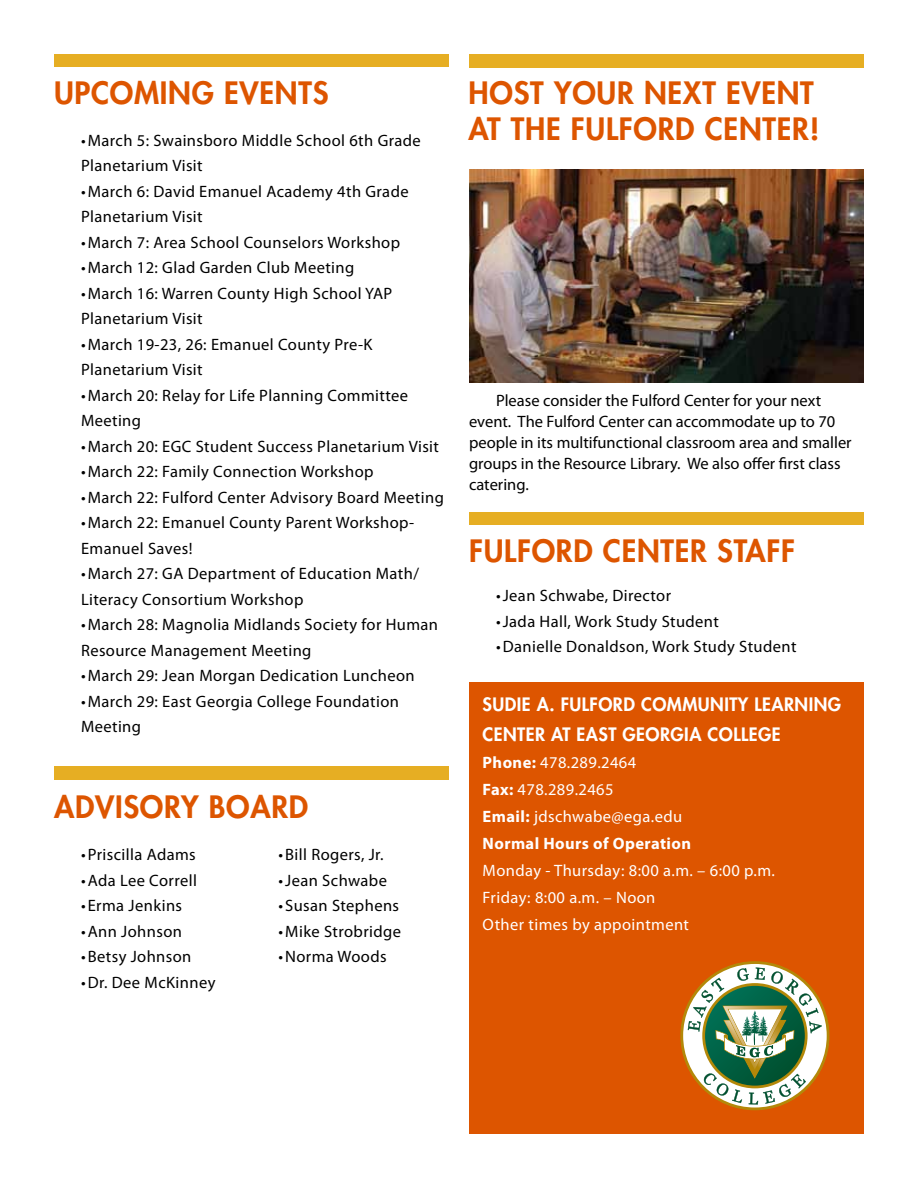
<style>
.page{position:relative;width:918px;height:1188px;background:#fff}
.page>*{position:absolute;margin:0;border:0;box-sizing:border-box;transform-origin:0 0}
.t1{font:800 30px/36px "Futura Std";letter-spacing:.025em;color:#d50}
.t2{font:800 18px "Futura Std";letter-spacing:.025em;color:#fff}
.t3{font:16.5px/25.5px "Myriad Pro";letter-spacing:.025em;color:#000}
.t4{font:16.5px/21px "Myriad Pro";color:#000}
.t5{font:16.5px/27px "Myriad Pro";letter-spacing:.025em;color:#fff}
.s1{font-weight:700}
</style>
<div class="page">
<div style="left:469px;top:683px;width:395px;height:451px;background:#d50"></div>
<svg style="left:680px;top:961px;width:149px;height:149px"></svg>
<div style="left:54px;top:766px;width:395px;height:14px;background:#e6ae23"></div>
<div style="left:469px;top:512px;width:395px;height:12px;background:#e6ae23"></div>
<div style="left:469px;top:54px;width:394px;height:14px;background:#e6ae23"></div>
<div style="left:54px;top:54px;width:395px;height:12px;background:#e6ae23"></div>
<img style="left:469px;top:169px;width:395px;height:213px">
<h1 class="t1" style="left:54px;top:75px;width:59px">UPCOMING</h1>
<h1 class="t1" style="left:224px;top:75px;width:35px">EVENTS</h1>
<p class="t3" style="left:81px;top:127px;width:341px">•March 5: Swainsboro Middle School 6th Grade<br>Planetarium Visit</p>
<p class="t3" style="left:81px;top:178px;width:329px">•March 6: David Emanuel Academy 4th Grade<br>Planetarium Visit</p>
<p class="t3" style="left:81px;top:229px;width:321px">•March 7: Area School Counselors Workshop</p>
<p class="t3" style="left:81px;top:255px;width:275px">•March 12: Glad Garden Club Meeting</p>
<p class="t3" style="left:81px;top:280px;width:313px">•March 16: Warren County High School YAP<br>Planetarium Visit</p>
<p class="t3" style="left:81px;top:331px;width:293px">•March 19-23, 26: Emanuel County Pre-K<br>Planetarium Visit</p>
<p class="t3" style="left:81px;top:382px;width:329px">•March 20: Relay for Life Planning Committee<br>Meeting</p>
<p class="t3" style="left:81px;top:433px;width:360px">•March 20: EGC Student Success Planetarium Visit</p>
<p class="t3" style="left:81px;top:459px;width:294px">•March 22: Family Connection Workshop</p>
<p class="t3" style="left:81px;top:484px;width:364px">•March 22: Fulford Center Advisory Board Meeting</p>
<p class="t3" style="left:81px;top:510px;width:335px">•March 22: Emanuel County Parent Workshop-<br>Emanuel Saves!</p>
<p class="t3" style="left:81px;top:561px;width:340px">•March 27: GA Department of Education Math/<br>Literacy Consortium Workshop</p>
<p class="t3" style="left:81px;top:612px;width:359px">•March 28: Magnolia Midlands Society for Human<br>Resource Management Meeting</p>
<p class="t3" style="left:81px;top:663px;width:335px">•March 29: Jean Morgan Dedication Luncheon</p>
<p class="t3" style="left:81px;top:688px;width:320px">•March 29: East Georgia College Foundation<br>Meeting</p>
<h1 class="t1" style="left:54px;top:789px;width:40px">ADVISOR</h1>
<h1 class="t1" style="left:181px;top:789px;width:49px">Y BOARD</h1>
<p class="t3" style="left:81px;top:842px;width:116px">•Priscilla Adams</p>
<p class="t3" style="left:81px;top:867px;width:117px">•Ada Lee Correll</p>
<p class="t3" style="left:81px;top:893px;width:103px">•Erma Jenkins</p>
<p class="t3" style="left:81px;top:918px;width:102px">•Ann Johnson</p>
<p class="t3" style="left:81px;top:944px;width:112px">•Betsy Johnson</p>
<p class="t3" style="left:81px;top:969px;width:136px">•Dr. Dee McKinney</p>
<p class="t3" style="left:278px;top:842px;width:107px">•Bill Rogers, Jr.</p>
<p class="t3" style="left:278px;top:867px;width:110px">•Jean Schwabe</p>
<p class="t3" style="left:278px;top:893px;width:122px">•Susan Stephens</p>
<p class="t3" style="left:278px;top:918px;width:124px">•Mike Strobridge</p>
<p class="t3" style="left:278px;top:944px;width:110px">•Norma Woods</p>
<h1 class="t1" style="left:469px;top:75px;width:293px;text-indent:85px">YOUR NEXT EVENT<br>AT THE FULFORD</h1>
<h1 class="t1" style="left:469px;top:75px;width:40px">HOST</h1>
<h1 class="t1" style="left:705px;top:111px;width:37px">CENTER</h1>
<h1 class="t1" style="left:810px;top:111px;width:11px">!</h1>
<p class="t4" style="left:469px;top:390px;width:384px;text-indent:27px">Please consider the Fulford Center for your next event. The Fulford Center can accommodate up to 70 people in its multifunctional classroom area and smaller groups in the Resource Library. We also offer first class catering.</p>
<h1 class="t1" style="left:469px;top:533px;width:54px">FULFORD</h1>
<h1 class="t1" style="left:603px;top:533px;width:37px">CENTER</h1>
<h1 class="t1" style="left:717px;top:533px;width:33px">STAFF</h1>
<p class="t3" style="left:496px;top:583px;width:177px">•Jean Schwabe, Director</p>
<p class="t3" style="left:496px;top:608px;width:224px">•Jada Hall, Work Study Student</p>
<p class="t3" style="left:496px;top:634px;width:302px">•Danielle Donaldson, Work Study Student</p>
<p class="t2" style="left:483px;top:693px;width:32px">SUDIE</p>
<p class="t2" style="left:537px;top:693px;width:57px">A. FULFORD</p>
<p class="t2" style="left:641px;top:693px;width:28px">COMM</p>
<p class="t2" style="left:698px;top:693px;width:77px">UNITY LEARNING</p>
<p class="t2" style="left:483px;top:723px;width:23px">CENTER</p>
<p class="t2" style="left:551px;top:723px;width:46px">AT EAST</p>
<p class="t2" style="left:623px;top:723px;width:26px">GEORGIA</p>
<p class="t2" style="left:708px;top:723px;width:23px">COLLEGE</p>
<p class="t5" style="left:483px;top:749px;width:210px"><span class="s1">Phone:</span> 478.289.2464<br><span class="s1">Fax:</span> 478.289.2465<br><span class="s1">Email:</span> jdschwabe@ega.edu<br><span class="s1">Normal Hours of Operation</span></p>
<p class="t5" style="left:483px;top:857px;width:294px">Monday - Thursday: 8:00 a.m. – 6:00 p.m.<br>Friday: 8:00 a.m. – Noon<br>Other times by appointment</p>
</div>
